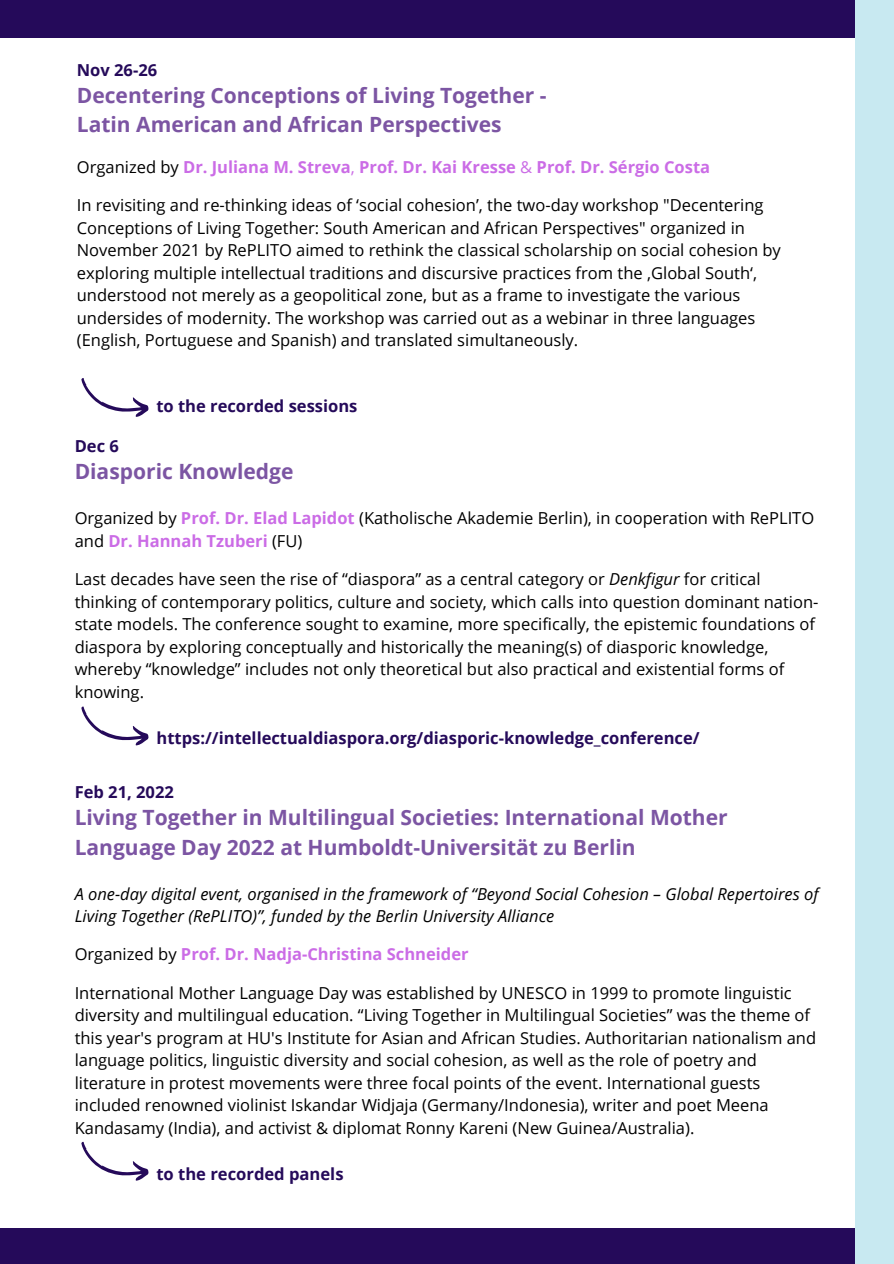
<style>
.page{position:relative;width:894px;height:1264px;background:#fff}
.page>*{position:absolute;margin:0;border:0;box-sizing:border-box;transform-origin:0 0}
.t1{font:700 21px/29.2px "Open Sans";color:#7c55a3}
.t2{font:700 16.65px "Open Sans";color:#250a5a}
.t3{font:16.5px/22.5px "Open Sans";color:#000}
.t4{font:italic 16.5px/22.5px "Open Sans";color:#000}
.t5{font:700 16.5px "Open Sans";color:#cb6ce6}
.t6{font:700 16.5px "Open Sans";color:#250a5a}
.s1{font-weight:400;color:#000}
.s2{font-weight:400}
.s3{font-weight:700;color:#cb6ce6}
.s4{font-style:italic}
</style>
<div class="page">
<div style="left:0;top:1228px;width:893px;height:35px;background:#250a5a"></div>
<div style="left:0;top:0;width:893px;height:38px;background:#250a5a"></div>
<div style="left:855px;top:0;width:38px;height:1263px;background:#c8e9f1"></div>
<svg style="left:81px;top:378px;width:68px;height:39px"></svg>
<svg style="left:81px;top:706px;width:68px;height:40px"></svg>
<svg style="left:81px;top:1141px;width:68px;height:40px"></svg>
<p class="t6" style="left:77px;top:58px;width:82px">Nov 26-26</p>
<p class="t1" style="left:77px;top:80px;width:471px">Decentering Conceptions of Living Together -</p>
<p class="t1" style="left:77px;top:109px;width:426px">Latin American and African Perspectives</p>
<p class="t5" style="left:77px;top:155px;width:634px"><span class="s1">Organized by</span> Dr. Juliana M. Streva<span class="s2">,</span> Prof. Dr. Kai Kresse <span class="s2">&amp;</span> Prof. Dr. Sérgio Costa</p>
<p class="t3" style="left:77px;top:193px;width:705px">In revisiting and re-thinking ideas of ‘social cohesion’, the two-day workshop "Decentering Conceptions of Living Together: South American and African Perspectives" organized in November 2021 by RePLITO aimed to rethink the classical scholarship on social cohesion by exploring multiple intellectual traditions and discursive practices from the ‚Global South‘, understood not merely as a geopolitical zone, but as a frame to investigate the various undersides of modernity. The workshop was carried out as a webinar in three languages (English, Portuguese and Spanish) and translated simultaneously.</p>
<p class="t6" style="left:156px;top:394px;width:202px">to the recorded sessions</p>
<p class="t6" style="left:75px;top:435px;width:46px">Dec 6</p>
<p class="t1" style="left:75px;top:456px;width:220px">Diasporic Knowledge</p>
<p class="t3" style="left:75px;top:507px;width:740px">Organized by <span class="s3">Prof. Dr. Elad Lapidot</span> (Katholische Akademie Berlin), in cooperation with RePLITO and <span class="s3">Dr. Hannah Tzuberi</span> (FU)</p>
<p class="t3" style="left:75px;top:567px;width:745px">Last decades have seen the rise of “diaspora” as a central category or <span class="s4">Denkfigur</span> for critical thinking of contemporary politics, culture and society, which calls into question dominant nation&shy;state models. The conference sought to examine, more specifically, the epistemic foundations of diaspora by exploring conceptually and historically the meaning(s) of diasporic knowledge, whereby “knowledge” includes not only theoretical but also practical and existential forms of knowing.</p>
<p class="t6" style="left:156px;top:726px;width:544px">https://intellectualdiaspora.org/diasporic-knowledge_conference/</p>
<p class="t6" style="left:75px;top:780px;width:101px">Feb 21, 2022</p>
<p class="t1" style="left:75px;top:802px;width:654px">Living Together in Multilingual Societies: International Mother<br>Language Day 2022 at Humboldt-Universität zu Berlin</p>
<p class="t4" style="left:75px;top:882px;width:745px">A one-day digital event, organised in the framework of “Beyond Social Cohesion – Global Repertoires of<br>Living Together (RePLITO)”, funded by the Berlin University Alliance</p>
<p class="t5" style="left:75px;top:942px;width:395px"><span class="s1">Organized by</span> Prof. Dr. Nadja-Christina Schneider</p>
<p class="t3" style="left:75px;top:981px;width:742px">International Mother Language Day was established by UNESCO in 1999 to promote linguistic diversity and multilingual education. “Living Together in Multilingual Societies” was the theme of this year's program at HU's Institute for Asian and African Studies. Authoritarian nationalism and language politics, linguistic diversity and social cohesion, as well as the role of poetry and literature in protest movements were three focal points of the event. International guests included renowned violinist Iskandar Widjaja (Germany/Indonesia), writer and poet Meena Kandasamy (India), and activist &amp; diplomat Ronny Kareni (New Guinea/Australia).</p>
<p class="t2" style="left:156px;top:1161px;width:189px">to the recorded panels</p>
</div>
